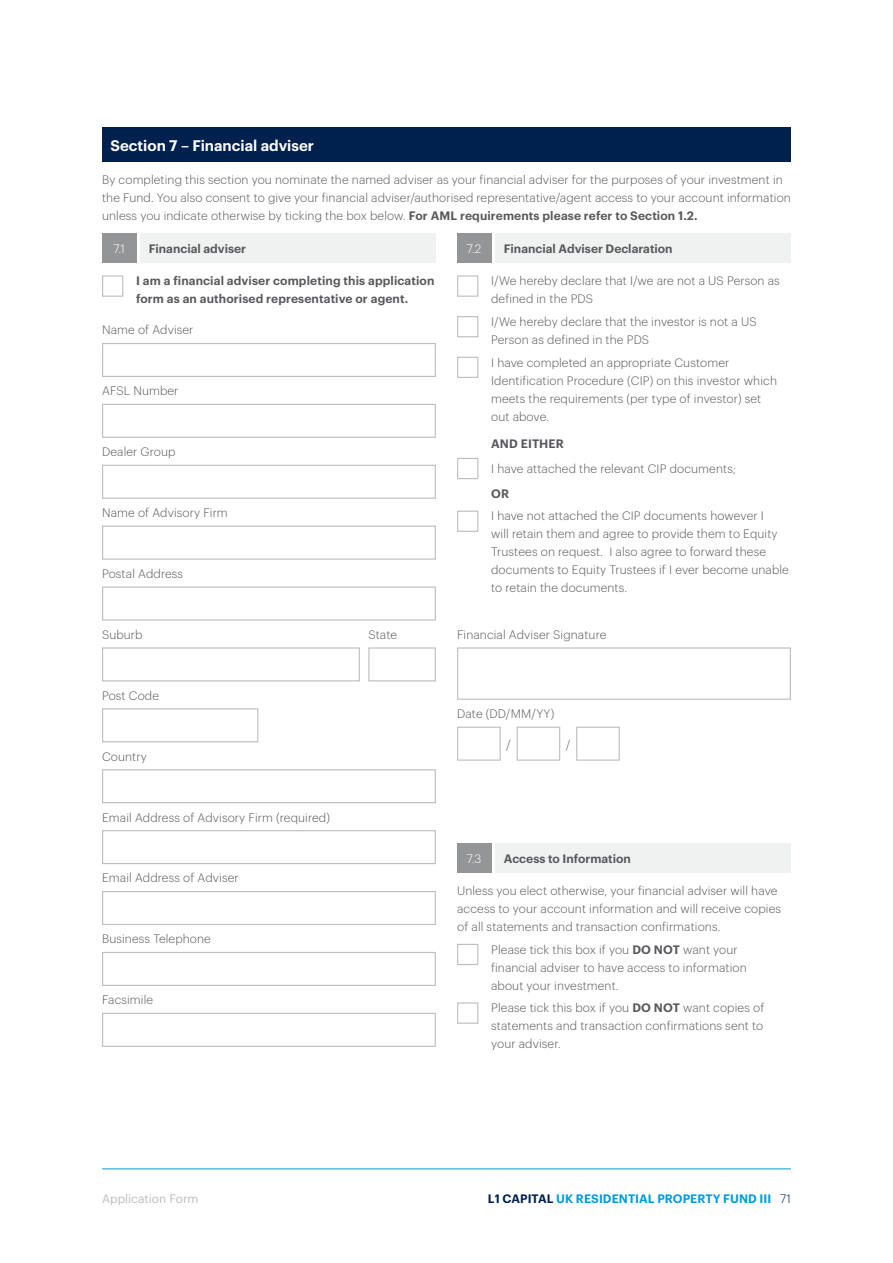
<style>
.page{position:relative;width:893px;height:1263px;background:#fff}
.page>*{position:absolute;margin:0;border:0;box-sizing:border-box;transform-origin:0 0}
.t1{font:600 15px "Graphik";color:#fff}
.t2{font:300 12px/18px "Graphik";letter-spacing:.01em;color:#57585b}
.t3{font:600 12px/18px "Graphik";letter-spacing:.01em;color:#57585b}
.t4{font:600 12px "Graphik";letter-spacing:.005em;color:#009cdb}
.t5{font:12px "Graphik";color:#bbbdc0}
.t6{font:300 12px "Graphik";color:#fff}
.s1{font-weight:600}
.s2{color:#00204e}
.s3{font-weight:300;color:#00204e}
</style>
<div class="page">
<hr style="left:102px;top:1168px;width:689px;height:1px;background:#009cdb">
<div style="left:102px;top:128px;width:689px;height:34px;background:#00204e"></div>
<div style="left:140px;top:233px;width:296px;height:30px;background:#f0f1f1"></div>
<div style="left:495px;top:233px;width:296px;height:30px;background:#f0f1f1"></div>
<div style="left:102px;top:233px;width:34px;height:30px;background:#939597"></div>
<div style="left:457px;top:233px;width:34px;height:30px;background:#939597"></div>
<div style="left:102px;top:343px;width:334px;height:34px;border:1px solid #bbbdc0"></div>
<div style="left:102px;top:465px;width:334px;height:34px;border:1px solid #bbbdc0"></div>
<div style="left:102px;top:526px;width:334px;height:34px;border:1px solid #bbbdc0"></div>
<div style="left:102px;top:275px;width:21px;height:22px;border:1px solid #bbbdc0"></div>
<div style="left:457px;top:275px;width:21px;height:22px;border:1px solid #bbbdc0"></div>
<div style="left:457px;top:316px;width:21px;height:21px;border:1px solid #bbbdc0"></div>
<div style="left:457px;top:357px;width:21px;height:21px;border:1px solid #bbbdc0"></div>
<div style="left:457px;top:511px;width:21px;height:21px;border:1px solid #bbbdc0"></div>
<div style="left:457px;top:458px;width:21px;height:21px;border:1px solid #bbbdc0"></div>
<div style="left:102px;top:404px;width:334px;height:34px;border:1px solid #bbbdc0"></div>
<div style="left:102px;top:769px;width:334px;height:34px;border:1px solid #bbbdc0"></div>
<div style="left:102px;top:830px;width:334px;height:34px;border:1px solid #bbbdc0"></div>
<div style="left:102px;top:891px;width:334px;height:34px;border:1px solid #bbbdc0"></div>
<div style="left:102px;top:952px;width:334px;height:34px;border:1px solid #bbbdc0"></div>
<div style="left:102px;top:1013px;width:334px;height:34px;border:1px solid #bbbdc0"></div>
<div style="left:457px;top:647px;width:334px;height:53px;border:1px solid #bbbdc0"></div>
<div style="left:368px;top:647px;width:68px;height:34px;border:1px solid #bbbdc0"></div>
<div style="left:102px;top:647px;width:258px;height:34px;border:1px solid #bbbdc0"></div>
<div style="left:102px;top:586px;width:334px;height:34px;border:1px solid #bbbdc0"></div>
<div style="left:102px;top:708px;width:156px;height:34px;border:1px solid #bbbdc0"></div>
<div style="left:457px;top:727px;width:44px;height:34px;border:1px solid #bbbdc0"></div>
<div style="left:517px;top:727px;width:43px;height:34px;border:1px solid #bbbdc0"></div>
<div style="left:576px;top:727px;width:44px;height:34px;border:1px solid #bbbdc0"></div>
<div style="left:495px;top:843px;width:296px;height:30px;background:#f0f1f1"></div>
<div style="left:457px;top:843px;width:34px;height:30px;background:#939597"></div>
<div style="left:457px;top:944px;width:21px;height:21px;border:1px solid #bbbdc0"></div>
<div style="left:457px;top:1002px;width:21px;height:22px;border:1px solid #bbbdc0"></div>
<p class="t1" style="left:111px;top:139px;width:205px">Section 7 – Financial adviser</p>
<p class="t2" style="left:102px;top:171px;width:690px">By completing this section you nominate the named adviser as your financial adviser for the purposes of your investment in the Fund. You also consent to give your financial adviser/authorised representative/agent access to your account information unless you indicate otherwise by ticking the box below. <span class="s1">For AML requirements please refer to Section 1.2.</span></p>
<p class="t6" style="left:113px;top:243px;width:13px">7.1</p>
<p class="t3" style="left:149px;top:240px;width:99px">Financial adviser</p>
<p class="t6" style="left:467px;top:243px;width:16px">7.2</p>
<p class="t3" style="left:504px;top:240px;width:170px">Financial Adviser Declaration</p>
<p class="t3" style="left:136px;top:273px;width:300px">I am a financial adviser completing this application form as an authorised representative or agent.</p>
<p class="t2" style="left:491px;top:272px;width:290px">I/We hereby declare that I/we are not a US Person as defined in the PDS</p>
<p class="t2" style="left:491px;top:313px;width:267px">I/We hereby declare that the investor is not a US<br>Person as defined in the PDS</p>
<p class="t2" style="left:491px;top:354px;width:287px">I have completed an appropriate Customer Identification Procedure (CIP) on this investor which meets the requirements (per type of investor) set out above.</p>
<p class="t2" style="left:102px;top:322px;width:93px">Name of Adviser</p>
<p class="t2" style="left:102px;top:382px;width:78px">AFSL Number</p>
<p class="t2" style="left:102px;top:443px;width:75px">Dealer Group</p>
<p class="t2" style="left:102px;top:504px;width:127px">Name of Advisory Firm</p>
<p class="t2" style="left:102px;top:565px;width:83px">Postal Address</p>
<p class="t3" style="left:491px;top:435px;width:74px">AND EITHER</p>
<p class="t2" style="left:491px;top:461px;width:246px">I have attached the relevant CIP documents;</p>
<p class="t3" style="left:491px;top:485px;width:19px">OR</p>
<p class="t2" style="left:491px;top:508px;width:299px">I have not attached the CIP documents however I<br>will retain them and agree to provide them to Equity Trustees on request. I also agree to forward these documents to Equity Trustees if I ever become unable to retain the documents.</p>
<p class="t2" style="left:102px;top:626px;width:42px">Suburb</p>
<p class="t2" style="left:368px;top:626px;width:30px">State</p>
<p class="t2" style="left:457px;top:626px;width:151px">Financial Adviser Signature</p>
<p class="t2" style="left:102px;top:687px;width:59px">Post Code</p>
<p class="t2" style="left:102px;top:748px;width:46px">Country</p>
<p class="t2" style="left:102px;top:809px;width:229px">Email Address of Advisory Firm (required)</p>
<p class="t2" style="left:102px;top:870px;width:138px">Email Address of Adviser</p>
<p class="t2" style="left:102px;top:930px;width:110px">Business Telephone</p>
<p class="t2" style="left:102px;top:991px;width:53px">Facsimile</p>
<p class="t2" style="left:457px;top:705px;width:99px">Date (DD/MM/YY)</p>
<p class="t2" style="left:506px;top:736px;width:6px">/</p>
<p class="t2" style="left:566px;top:736px;width:6px">/</p>
<p class="t6" style="left:467px;top:853px;width:16px">7.3</p>
<p class="t3" style="left:504px;top:850px;width:129px">Access to Information</p>
<p class="t2" style="left:457px;top:882px;width:325px">Unless you elect otherwise, your financial adviser will have access to your account information and will receive copies of all statements and transaction confirmations.</p>
<p class="t2" style="left:491px;top:941px;width:257px">Please tick this box if you <span class="s1">DO NOT</span> want your financial adviser to have access to information about your investment.</p>
<p class="t2" style="left:491px;top:999px;width:275px;text-align:justify">Please tick this box if you <span class="s1">DO NOT</span> want copies of statements and transaction confirmations sent to your adviser.</p>
<p class="t5" style="left:102px;top:1194px;width:98px">Application Form</p>
<p class="t4" style="left:488px;top:1194px;width:304px"><span class="s2">L1 CAPITAL</span> UK RESIDENTIAL PROPERTY FUND III <span class="s3">71</span></p>
</div>
